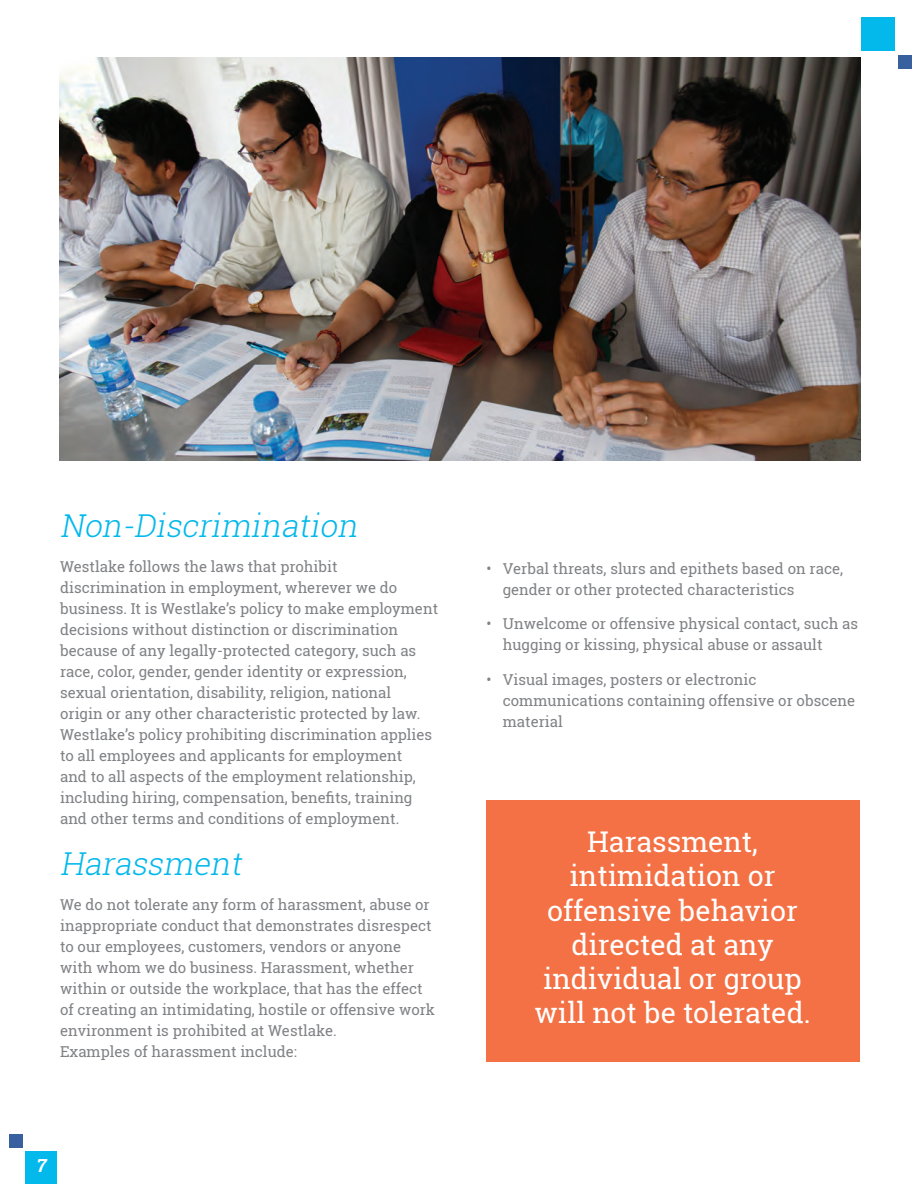
<style>
.page{position:relative;width:919px;height:1189px;background:#fff}
.page>*{position:absolute;margin:0;border:0;box-sizing:border-box;transform-origin:0 0}
.t1{font:italic 300 31.5px "Roboto Slab";color:#03b8eb}
.t2{font:28.5px/34.2px "Roboto Slab";color:#fff;text-align:center}
.t3{font:italic 700 18px "Roboto Slab";color:#fff}
.t4{font:15px/21px "Roboto Slab";color:#808285}
</style>
<div class="page">
<div style="left:486px;top:799px;width:373px;height:262px;background:#f37145"></div>
<img style="left:59px;top:58px;width:801px;height:402px">
<div style="left:25px;top:1150px;width:31px;height:33px;background:#03b8eb"></div>
<div style="left:9px;top:1133px;width:13px;height:14px;background:#385f9e"></div>
<div style="left:861px;top:18px;width:33px;height:33px;background:#03b8eb"></div>
<div style="left:898px;top:55px;width:13px;height:13px;background:#385f9e"></div>
<h1 class="t1" style="left:60px;top:504px;width:306px">Non-Discrimination</h1>
<p class="t4" style="left:60px;top:555px;width:379px">Westlake follows the laws that prohibit discrimination in employment, wherever we do business. It is Westlake’s policy to make employment decisions without distinction or discrimination because of any legally-protected category, such as race, color, gender, gender identity or expression, sexual orientation, disability, religion, national<br>origin or any other characteristic protected by law.<br>Westlake’s policy prohibiting discrimination applies to all employees and applicants for employment<br>and to all aspects of the employment relationship, including hiring, compensation, benefits, training and other terms and conditions of employment.</p>
<h1 class="t1" style="left:60px;top:841px;width:190px">Harassment</h1>
<p class="t4" style="left:60px;top:893px;width:376px">We do not tolerate any form of harassment, abuse or inappropriate conduct that demonstrates disrespect to our employees, customers, vendors or anyone with whom we do business. Harassment, whether within or outside the workplace, that has the effect of creating an intimidating, hostile or offensive work environment is prohibited at Westlake.<br>Examples of harassment include:</p>
<p class="t3" style="left:36px;top:1153px;width:16px">7</p>
<p class="t4" style="left:502px;top:557px;width:342px;text-indent:-16px">• Verbal threats, slurs and epithets based on race, gender or other protected characteristics</p>
<p class="t4" style="left:502px;top:613px;width:357px;text-indent:-16px">• Unwelcome or offensive physical contact, such as hugging or kissing, physical abuse or assault</p>
<p class="t4" style="left:502px;top:668px;width:354px;text-indent:-16px">• Visual images, posters or electronic communications containing offensive or obscene material</p>
<h2 class="t2" style="left:534px;top:824px;width:277px">Harassment, intimidation or offensive behavior directed at any individual or group will not be tolerated.</h2>
</div>
